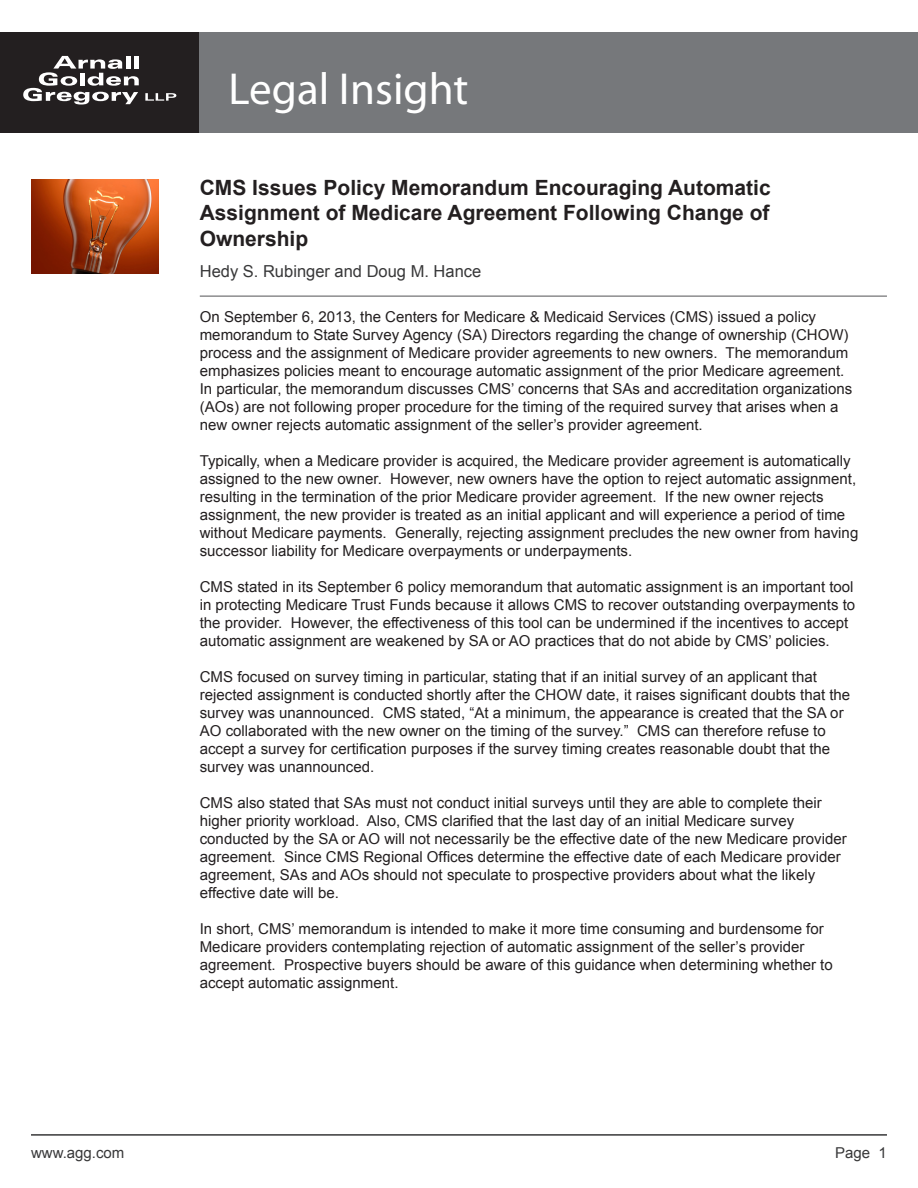
<style>
.page{position:relative;width:918px;height:1188px;background:#fff}
.page>*{position:absolute;margin:0;border:0;box-sizing:border-box;transform-origin:0 0}
.t1{font:45px "Myriad Pro";color:#fff}
.t2{font:700 21px/25.2px "Arial";color:#231f20;text-align:justify}
.By_line_-_Authors{font:16.5px "Arial";color:#383839}
.Regular_text{font:15px/18px "Arial";color:#231f20}
.t3{font:15px "Arial";color:#383839}
</style>
<div class="page">
<div style="left:0;top:32px;width:200px;height:101px;background:#231f20"></div>
<svg style="left:23px;top:56px;width:116px;height:49px"></svg>
<svg style="left:145px;top:93px;width:31px;height:8px"></svg>
<div style="left:200px;top:32px;width:718px;height:101px;background:#76787b"></div>
<hr style="left:31px;top:1134px;width:856px;height:2px;background:#383839">
<img style="left:31px;top:180px;width:128px;height:94px">
<hr style="left:200px;top:296px;width:687px;height:1px;background:#535355">
<h1 class="t1" style="left:229px;top:61px;width:241px">Legal Insight</h1>
<p class="t2" style="left:200px;top:176px;width:572px">CMS Issues Policy Memorandum Encouraging Automatic Assignment of Medicare Agreement Following Change of Ownership</p>
<p class="By_line_-_Authors" style="left:200px;top:261px;width:283px">Hedy S. Rubinger and Doug M. Hance</p>
<p class="Regular_text" style="left:200px;top:308px;width:654px">On September 6, 2013, the Centers for Medicare &amp; Medicaid Services (CMS) issued a policy memorandum to State Survey Agency (SA) Directors regarding the change of ownership (CHOW) process and the assignment of Medicare provider agreements to new owners. The memorandum emphasizes policies meant to encourage automatic assignment of the prior Medicare agreement.<br>In particular, the memorandum discusses CMS’ concerns that SAs and accreditation organizations (AOs) are not following proper procedure for the timing of the required survey that arises when a new owner rejects automatic assignment of the seller’s provider agreement.</p>
<p class="Regular_text" style="left:200px;top:452px;width:660px">Typically, when a Medicare provider is acquired, the Medicare provider agreement is automatically assigned to the new owner. However, new owners have the option to reject automatic assignment, resulting in the termination of the prior Medicare provider agreement. If the new owner rejects assignment, the new provider is treated as an initial applicant and will experience a period of time without Medicare payments. Generally, rejecting assignment precludes the new owner from having successor liability for Medicare overpayments or underpayments.</p>
<p class="Regular_text" style="left:200px;top:578px;width:657px">CMS stated in its September 6 policy memorandum that automatic assignment is an important tool in protecting Medicare Trust Funds because it allows CMS to recover outstanding overpayments to the provider. However, the effectiveness of this tool can be undermined if the incentives to accept automatic assignment are weakened by SA or AO practices that do not abide by CMS’ policies.</p>
<p class="Regular_text" style="left:200px;top:668px;width:652px">CMS focused on survey timing in particular, stating that if an initial survey of an applicant that rejected assignment is conducted shortly after the CHOW date, it raises significant doubts that the survey was unannounced. CMS stated, “At a minimum, the appearance is created that the SA or AO collaborated with the new owner on the timing of the survey.” CMS can therefore refuse to accept a survey for certification purposes if the survey timing creates reasonable doubt that the survey was unannounced.</p>
<p class="Regular_text" style="left:200px;top:794px;width:648px">CMS also stated that SAs must not conduct initial surveys until they are able to complete their higher priority workload. Also, CMS clarified that the last day of an initial Medicare survey conducted by the SA or AO will not necessarily be the effective date of the new Medicare provider agreement. Since CMS Regional Offices determine the effective date of each Medicare provider agreement, SAs and AOs should not speculate to prospective providers about what the likely effective date will be.</p>
<p class="Regular_text" style="left:200px;top:920px;width:635px">In short, CMS’ memorandum is intended to make it more time consuming and burdensome for Medicare providers contemplating rejection of automatic assignment of the seller’s provider agreement. Prospective buyers should be aware of this guidance when determining whether to accept automatic assignment.</p>
<p class="t3" style="left:31px;top:1142px;width:95px">www.agg.com</p>
<p class="t3" style="left:835px;top:1142px;width:53px">Page 1</p>
</div>
